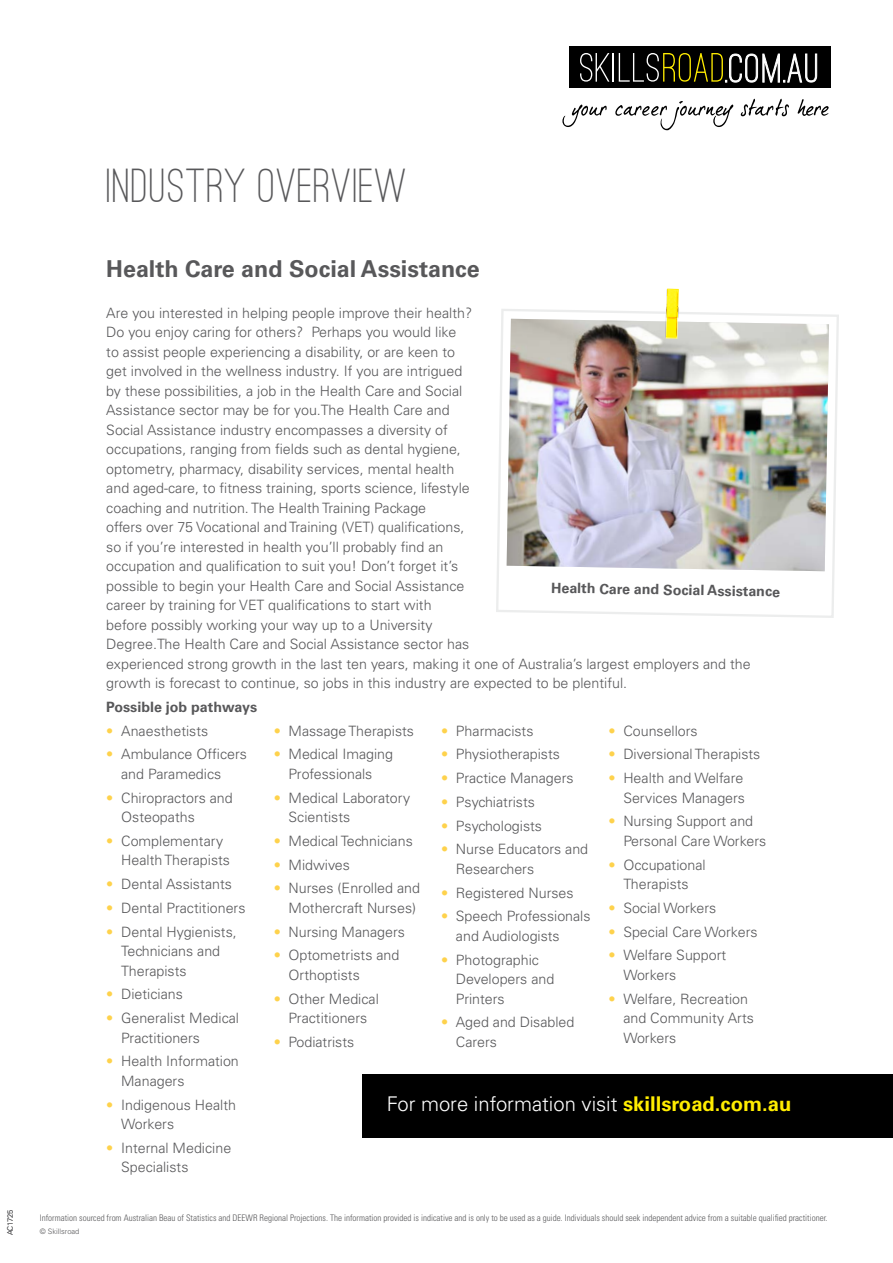
<style>
.page{position:relative;width:893px;height:1263px;background:#fff}
.page>*{position:absolute;margin:0;border:0;box-sizing:border-box;transform-origin:0 0}
.t1{font:500 49.5px "Ostrich Sans";letter-spacing:.02em;color:#58585a}
.t2{font:700 23.25px "Univers";color:#58585a}
.t3{font:300 20.25px "Univers";color:#fff}
.t4{font:300 14.25px/19.5px "Univers";color:#58585a}
.t5{font:700 14.25px "Univers";color:#58585a}
.t6{font:300 condensed 9px "Univers";color:#58585a}
.t7{font:300 7.5px "Univers";color:#58585a}
.s1{color:#fed24c}
.s2{font-weight:700;color:#ffed00}
</style>
<div class="page">
<svg style="left:496px;top:309px;width:343px;height:309px"></svg>
<div style="left:569px;top:47px;width:262px;height:41px;background:#000"></div>
<svg style="left:580px;top:53px;width:29px;height:29px"></svg>
<hr style="left:612px;top:53px;width:2px;height:29px;background:#fff">
<svg style="left:619px;top:53px;width:199px;height:30px"></svg>
<svg style="left:562px;top:105px;width:45px;height:22px"></svg>
<svg style="left:615px;top:101px;width:118px;height:29px"></svg>
<svg style="left:741px;top:99px;width:48px;height:17px"></svg>
<svg style="left:798px;top:99px;width:31px;height:17px"></svg>
<div style="left:363px;top:1074px;width:530px;height:63px;background:#000"></div>
<img style="left:507px;top:319px;width:322px;height:252px">
<img style="left:663px;top:309px;width:18px;height:30px">
<svg style="left:666px;top:289px;width:13px;height:50px"></svg>
<h1 class="t1" style="left:106px;top:155px;width:303px">INDUSTRY OVERVIEW</h1>
<h2 class="t2" style="left:106px;top:255px;width:375px">Health Care and Social Assistance</h2>
<p class="t4" style="left:106px;top:303px;width:646px">Are you interested in helping people improve their health?<br>Do you enjoy caring for others? Perhaps you would like<br>to assist people experiencing a disability, or are keen to<br>get involved in the wellness industry. If you are intrigued<br>by these possibilities, a job in the Health Care and Social<br>Assistance sector may be for you.The Health Care and<br>Social Assistance industry encompasses a diversity of<br>occupations, ranging from fields such as dental hygiene,<br>optometry, pharmacy, disability services, mental health<br>and aged-care, to fitness training, sports science, lifestyle<br>coaching and nutrition. The Health Training Package<br>offers over 75 Vocational and Training (VET) qualifications,<br>so if you’re interested in health you’ll probably find an<br>occupation and qualification to suit you! Don’t forget it’s<br>possible to begin your Health Care and Social Assistance<br>career by training for VET qualifications to start with<br>before possibly working your way up to a University<br>Degree.The Health Care and Social Assistance sector has<br>experienced strong growth in the last ten years, making it one of Australia’s largest employers and the growth is forecast to continue, so jobs in this industry are expected to be plentiful.</p>
<p class="t5" style="left:106px;top:698px;width:152px">Possible job pathways</p>
<p class="t4" style="left:106px;top:721px;width:103px"><span class="s1">•</span> Anaesthetists</p>
<p class="t4" style="left:121px;top:744px;width:127px;text-indent:-15px"><span class="s1">•</span> Ambulance Officers and Paramedics</p>
<p class="t4" style="left:121px;top:788px;width:113px;text-indent:-15px"><span class="s1">•</span> Chiropractors and<br>Osteopaths</p>
<p class="t4" style="left:121px;top:831px;width:110px;text-indent:-15px"><span class="s1">•</span> Complementary<br>Health Therapists</p>
<p class="t4" style="left:106px;top:874px;width:127px"><span class="s1">•</span> Dental Assistants</p>
<p class="t4" style="left:106px;top:898px;width:141px"><span class="s1">•</span> Dental Practitioners</p>
<p class="t4" style="left:121px;top:922px;width:117px;text-indent:-15px"><span class="s1">•</span> Dental Hygienists,<br>Technicians and<br>Therapists</p>
<p class="t4" style="left:106px;top:984px;width:78px"><span class="s1">•</span> Dieticians</p>
<p class="t4" style="left:121px;top:1008px;width:119px;text-indent:-15px"><span class="s1">•</span> Generalist Medical<br>Practitioners</p>
<p class="t4" style="left:121px;top:1051px;width:119px;text-indent:-15px"><span class="s1">•</span> Health Information<br>Managers</p>
<p class="t4" style="left:121px;top:1095px;width:116px;text-indent:-15px"><span class="s1">•</span> Indigenous Health<br>Workers</p>
<p class="t4" style="left:121px;top:1138px;width:112px;text-indent:-15px"><span class="s1">•</span> Internal Medicine<br>Specialists</p>
<p class="t5" style="left:551px;top:579px;width:230px;rotate:1deg">Health Care and Social Assistance</p>
<p class="t4" style="left:608px;top:721px;width:91px"><span class="s1">•</span> Counsellors</p>
<p class="t4" style="left:608px;top:744px;width:153px"><span class="s1">•</span> Diversional Therapists</p>
<p class="t4" style="left:608px;top:768px;width:138px;text-align:right"><span class="s1">•</span> Health and Welfare<br>Services Managers</p>
<p class="t4" style="left:623px;top:811px;width:144px;text-indent:-15px"><span class="s1">•</span> Nursing Support and<br>Personal Care Workers</p>
<p class="t4" style="left:608px;top:855px;width:99px;text-align:center"><span class="s1">•</span> Occupational<br>Therapists</p>
<p class="t4" style="left:608px;top:898px;width:109px"><span class="s1">•</span> Social Workers</p>
<p class="t4" style="left:608px;top:922px;width:151px"><span class="s1">•</span> Special Care Workers</p>
<p class="t4" style="left:623px;top:945px;width:104px;text-indent:-15px"><span class="s1">•</span> Welfare Support<br>Workers</p>
<p class="t4" style="left:623px;top:989px;width:132px;text-indent:-15px"><span class="s1">•</span> Welfare, Recreation and Community Arts<br>Workers</p>
<p class="t4" style="left:441px;top:721px;width:94px"><span class="s1">•</span> Pharmacists</p>
<p class="t4" style="left:441px;top:744px;width:120px"><span class="s1">•</span> Physiotherapists</p>
<p class="t4" style="left:441px;top:768px;width:134px"><span class="s1">•</span> Practice Managers</p>
<p class="t4" style="left:441px;top:792px;width:95px"><span class="s1">•</span> Psychiatrists</p>
<p class="t4" style="left:441px;top:816px;width:102px"><span class="s1">•</span> Psychologists</p>
<p class="t4" style="left:456px;top:839px;width:134px;text-indent:-15px"><span class="s1">•</span> Nurse Educators and<br>Researchers</p>
<p class="t4" style="left:441px;top:883px;width:134px"><span class="s1">•</span> Registered Nurses</p>
<p class="t4" style="left:456px;top:906px;width:136px;text-indent:-15px"><span class="s1">•</span> Speech Professionals and Audiologists</p>
<p class="t4" style="left:456px;top:950px;width:100px;text-indent:-15px"><span class="s1">•</span> Photographic<br>Developers and<br>Printers</p>
<p class="t4" style="left:456px;top:1012px;width:120px;text-indent:-15px"><span class="s1">•</span> Aged and Disabled<br>Carers</p>
<p class="t4" style="left:274px;top:721px;width:142px"><span class="s1">•</span> Massage Therapists</p>
<p class="t4" style="left:274px;top:744px;width:121px;text-align:center"><span class="s1">•</span> Medical Imaging<br>Professionals</p>
<p class="t4" style="left:289px;top:788px;width:123px;text-indent:-15px"><span class="s1">•</span> Medical Laboratory<br>Scientists</p>
<p class="t4" style="left:274px;top:831px;width:141px"><span class="s1">•</span> Medical Technicians</p>
<p class="t4" style="left:274px;top:855px;width:78px"><span class="s1">•</span> Midwives</p>
<p class="t4" style="left:274px;top:878px;width:148px;text-align:right"><span class="s1">•</span> Nurses (Enrolled and<br>Mothercraft Nurses)</p>
<p class="t4" style="left:274px;top:922px;width:133px"><span class="s1">•</span> Nursing Managers</p>
<p class="t4" style="left:289px;top:945px;width:112px;text-indent:-15px"><span class="s1">•</span> Optometrists and<br>Orthoptists</p>
<p class="t4" style="left:274px;top:989px;width:107px;text-align:center"><span class="s1">•</span> Other Medical<br>Practitioners</p>
<p class="t4" style="left:274px;top:1032px;width:82px"><span class="s1">•</span> Podiatrists</p>
<h3 class="t3" style="left:387px;top:1092px;width:406px">For more information visit <span class="s2">skillsroad.com.au</span></h3>
<p class="t7" style="left:6px;top:1235px;width:27px;rotate:-90deg">AC1725</p>
<p class="t6" style="left:40px;top:1212px;width:789px">Information sourced from Australian Beau of Statistics and DEEWR Regional Projections. The information provided is indicative and is only to be used as a guide. Individuals should seek independent advice from a suitable qualified practitioner.</p>
<p class="t7" style="left:40px;top:1227px;width:41px">© Skillsroad</p>
</div>
